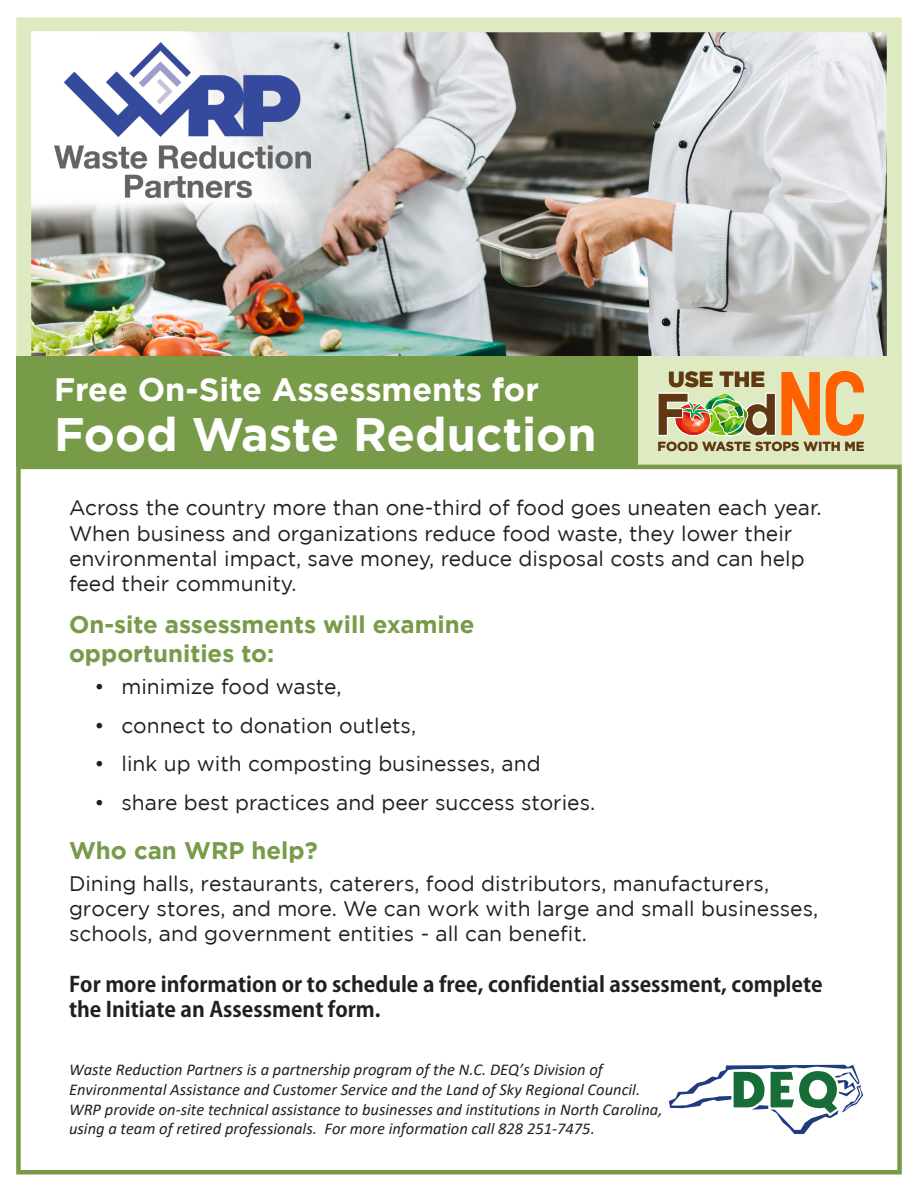
<style>
.page{position:relative;width:918px;height:1188px;background:#fff}
.page>*{position:absolute;margin:0;border:0;box-sizing:border-box;transform-origin:0 0}
.t1{font:500 103.35px/107.7px "FONTSPRINGDEMO Kelpt Sans B1";color:#ff6000}
.t2{font:700 46.8px "Gotham";color:#fff}
.t3{font:700 32.4px "Gotham";color:#fff}
.t4{font:700 24px/28.8px "Gotham";color:#789b49}
.t5{font:900 21.75px "Gotham";color:#603913}
.t6{font:21px/25.2px "Gotham";color:#231f20}
.t7{font:700 21px/25.2px "Adobe Gothic Std";color:#231f20}
.t8{font:italic 16.5px/19.8px "Calibri";color:#231f20}
.t9{font:700 13.05px "Gotham";letter-spacing:-.005em;color:#603913}
</style>
<div class="page">
<img style="left:32px;top:33px;width:854px;height:323px">
<div style="left:16px;top:17px;width:886px;height:355px;border:15px solid #deebc2"></div>
<svg style="left:31px;top:32px;width:337px;height:210px"></svg>
<img style="left:55px;top:42px;width:255px;height:155px">
<div style="left:16px;top:356px;width:622px;height:111px;background:#789b49"></div>
<div style="left:638px;top:356px;width:264px;height:109px;background:#deebc2"></div>
<svg style="left:669px;top:1065px;width:194px;height:69px"></svg>
<img style="left:657px;top:393px;width:119px;height:44px">
<div style="left:16px;top:465px;width:886px;height:709px;border:4px solid #789b49"></div>
<p class="t5" style="left:668px;top:365px;width:98px">USE THE</p>
<p class="t1" style="left:775px;top:356px;width:93px">NC<br>NC</p>
<p class="t3" style="left:54px;top:370px;width:486px">Free On-Site Assessments for</p>
<p class="t2" style="left:54px;top:408px;width:544px">Food Waste Reduction</p>
<p class="t9" style="left:657px;top:438px;width:209px">FOOD WASTE STOPS WITH ME</p>
<p class="t6" style="left:69px;top:495px;width:754px">Across the country more than one-third of food goes uneaten each year.<br>When business and organizations reduce food waste, they lower their environmental impact, save money, reduce disposal costs and can help feed their community.</p>
<p class="t4" style="left:69px;top:610px;width:407px">On-site assessments will examine opportunities to:</p>
<p class="t6" style="left:94px;top:674px;width:249px">• minimize food waste,</p>
<p class="t6" style="left:94px;top:712px;width:323px">• connect to donation outlets,</p>
<p class="t6" style="left:94px;top:751px;width:448px">• link up with composting businesses, and</p>
<p class="t6" style="left:94px;top:790px;width:502px">• share best practices and peer success stories.</p>
<p class="t4" style="left:69px;top:836px;width:250px">Who can WRP help?</p>
<p class="t6" style="left:69px;top:871px;width:751px">Dining halls, restaurants, caterers, food distributors, manufacturers, grocery stores, and more. We can work with large and small businesses, schools, and government entities - all can benefit.</p>
<p class="t7" style="left:69px;top:972px;width:755px">For more information or to schedule a free, confidential assessment, complete the Initiate an Assessment form.</p>
<p class="t8" style="left:69px;top:1059px;width:595px">Waste Reduction Partners is a partnership program of the N.C. DEQ’s Division of Environmental Assistance and Customer Service and the Land of Sky Regional Council.<br>WRP provide on-site technical assistance to businesses and institutions in North Carolina, using a team of retired professionals. For more information call 828 251-7475.</p>
</div>
